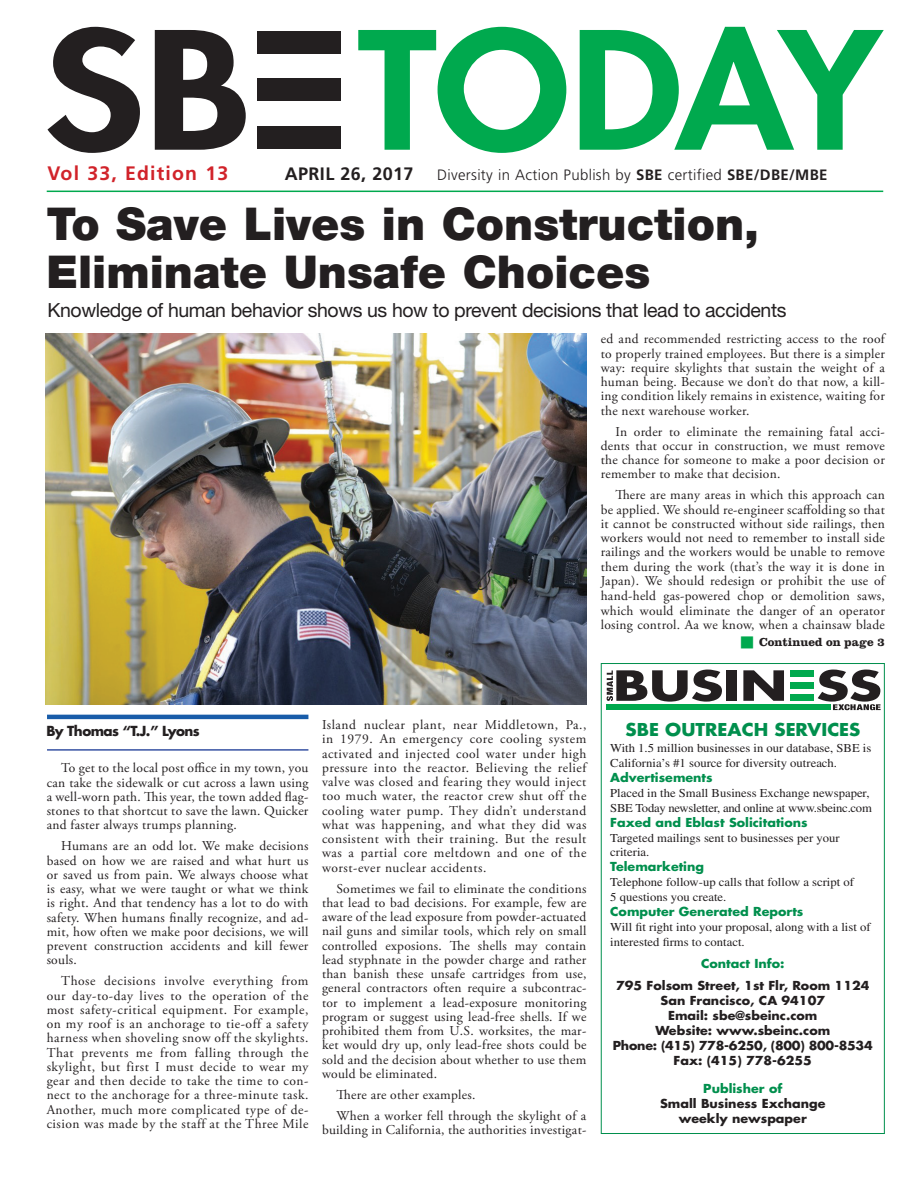
<style>
.page{position:relative;width:918px;height:1188px;background:#fff}
.page>*{position:absolute;margin:0;border:0;box-sizing:border-box;transform-origin:0 0}
.t1{font:900 45px/48px "Helvetica Neue LT";color:#231f20}
.t2{font:19.5px "Helvetica Neue LT Std";letter-spacing:-.02em;color:#231f20}
.t3{font:700 19.5px "Frutiger";letter-spacing:.06em;color:#d1232a}
.t4{font:700 18px "Frutiger";letter-spacing:.02em;color:#231f20}
.t5{font:700 17.25px "Futura";color:#008f4d;scale:1.05 1}
.t6{font:300 15px "Frutiger";letter-spacing:.02em;color:#231f20}
.t7{font:13.5px/14.2px "Adobe Garamond Pro";letter-spacing:.02em;color:#231f20;text-align:justify}
.t8{font:700 13.5px "Futura";letter-spacing:-.04em;color:#231f20}
.t9{font:12px/14.9px "Times";color:#231f20;scale:1.05 1}
.t10{font:700 12px/14.9px "Futura";color:#231f20;text-align:center;scale:1.05 1}
.t11{font:700 12px "Futura";color:#008f4d;scale:1.05 1}
.t12{font:700 12px "Clarendon LT Std";color:#231f20}
.s1{font-weight:700}
</style>
<div class="page">
<hr style="left:47px;top:191px;width:836px;height:1px;background:#00a94e">
<hr style="left:47px;top:715px;width:261px;height:4px;background:#185ca9">
<hr style="left:47px;top:749px;width:261px;height:2px;background:#3853a3">
<div style="left:601px;top:663px;width:284px;height:471px;background:#fff;border:1px solid #008f4d"></div>
<div style="left:607px;top:705px;width:224px;height:5px;background:#00a94e"></div>
<div style="left:726px;top:670px;width:11px;height:31px;background:#231f20"></div>
<svg style="left:743px;top:670px;width:41px;height:31px"></svg>
<div style="left:790px;top:670px;width:24px;height:7px;background:#00a94e"></div>
<div style="left:790px;top:682px;width:24px;height:7px;background:#00a94e"></div>
<div style="left:790px;top:694px;width:24px;height:7px;background:#00a94e"></div>
<svg style="left:607px;top:670px;width:115px;height:32px"></svg>
<svg style="left:818px;top:670px;width:63px;height:40px"></svg>
<div style="left:257px;top:126px;width:84px;height:22px;background:#231f20"></div>
<div style="left:257px;top:78px;width:84px;height:23px;background:#231f20"></div>
<div style="left:257px;top:31px;width:84px;height:22px;background:#231f20"></div>
<svg style="left:47px;top:27px;width:93px;height:126px"></svg>
<svg style="left:155px;top:30px;width:91px;height:120px"></svg>
<svg style="left:358px;top:27px;width:208px;height:126px"></svg>
<svg style="left:580px;top:27px;width:304px;height:123px"></svg>
<img style="left:46px;top:333px;width:540px;height:372px">
<h2 class="t3" style="left:47px;top:162px;width:182px">Vol 33, Edition 13</h2>
<h3 class="t4" style="left:285px;top:163px;width:130px">APRIL 26, 2017</h3>
<p class="t6" style="left:437px;top:166px;width:392px">Diversity in Action Publish by <span class="s1">SBE</span> certified <span class="s1">SBE/DBE/MBE</span></p>
<h1 class="t1" style="left:46px;top:199px;width:714px">To Save Lives in Construction,<br>Eliminate Unsafe Choices</h1>
<h2 class="t2" style="left:47px;top:298px;width:741px">Knowledge of human behavior shows us how to prevent decisions that lead to accidents</h2>
<p class="t7" style="left:601px;top:332px;width:286px">ed and recommended restricting access to the roof to properly trained employees. But there is a simpler way: require skylights that sustain the weight of a human being. Because we don’t do that now, a kill&shy;ing condition likely remains in existence, waiting for the next warehouse worker.</p>
<p class="t7" style="left:601px;top:425px;width:286px;text-indent:15px">In order to eliminate the remaining fatal acci&shy;dents that occur in construction, we must remove the chance for someone to make a poor decision or remember to make that decision.</p>
<p class="t7" style="left:601px;top:488px;width:286px;text-indent:15px">There are many areas in which this approach can be applied. We should re-engineer scaffolding so that it cannot be constructed without side railings, then workers would not need to remember to install side railings and the workers would be unable to remove them during the work (that’s the way it is done in Japan). We should redesign or prohibit the use of hand-held gas-powered chop or demolition saws, which would eliminate the danger of an operator losing control. Aa we know, when a chainsaw blade</p>
<p class="t12" style="left:759px;top:635px;width:127px">Continued on page 3</p>
<p class="t8" style="left:46px;top:722px;width:155px">By Thomas “T.J.” Lyons</p>
<p class="t7" style="left:47px;top:761px;width:263px;text-indent:15px">To get to the local post office in my town, you can take the sidewalk or cut across a lawn using a well-worn path. This year, the town added flag&shy;stones to that shortcut to save the lawn. Quicker and faster always trumps planning.</p>
<p class="t7" style="left:47px;top:839px;width:263px;text-indent:15px">Humans are an odd lot. We make decisions based on how we are raised and what hurt us or saved us from pain. We always choose what is easy, what we were taught or what we think is right. And that tendency has a lot to do with safety. When humans finally recognize, and ad&shy;mit, how often we make poor decisions, we will prevent construction accidents and kill fewer souls.</p>
<p class="t7" style="left:47px;top:974px;width:263px;text-indent:15px">Those decisions involve everything from our day-to-day lives to the operation of the most safety-critical equipment. For example, on my roof is an anchorage to tie-off a safety harness when shoveling snow off the skylights.<br>That prevents me from falling through the skylight, but first I must decide to wear my gear and then decide to take the time to con&shy;nect to the anchorage for a three-minute task.<br>Another, much more complicated type of de&shy;cision was made by the staff at the Three Mile</p>
<p class="t7" style="left:322px;top:718px;width:266px">Island nuclear plant, near Middletown, Pa., in 1979. An emergency core cooling system activated and injected cool water under high pressure into the reactor. Believing the relief valve was closed and fearing they would inject too much water, the reactor crew shut off the cooling water pump. They didn’t understand what was happening, and what they did was consistent with their training. But the result was a partial core meltdown and one of the worst-ever nuclear accidents.</p>
<p class="t7" style="left:322px;top:882px;width:266px;text-indent:15px">Sometimes we fail to eliminate the conditions that lead to bad decisions. For example, few are aware of the lead exposure from powder-actuated nail guns and similar tools, which rely on small controlled exposions. The shells may contain lead styphnate in the powder charge and rather than banish these unsafe cartridges from use, general contractors often require a subcontrac&shy;tor to implement a lead-exposure monitoring program or suggest using lead-free shells. If we prohibited them from U.S. worksites, the mar&shy;ket would dry up, only lead-free shots could be sold and the decision about whether to use them would be eliminated.</p>
<p class="t7" style="left:337px;top:1085px;width:251px;line-height:21px">There are other examples.<br>When a worker fell through the skylight of a</p>
<p class="t7" style="left:322px;top:1123px;width:266px">building in California, the authorities investigat-</p>
<p class="t5" style="left:626px;top:718px;width:225px">SBE OUTREACH SERVICES</p>
<p class="t9" style="left:610px;top:741px;width:250px">With 1.5 million businesses in our database, SBE is<br>California’s #1 source for diversity outreach.</p>
<p class="t11" style="left:610px;top:769px;width:99px">Advertisements</p>
<p class="t9" style="left:610px;top:785px;width:251px">Placed in the Small Business Exchange newspaper,<br>SBE Today newsletter, and online at www.sbeinc.com</p>
<p class="t11" style="left:610px;top:814px;width:189px">Faxed and Eblast Solicitations</p>
<p class="t9" style="left:610px;top:830px;width:220px">Targeted mailings sent to businesses per your criteria.</p>
<p class="t11" style="left:610px;top:859px;width:91px">Telemarketing</p>
<p class="t9" style="left:610px;top:875px;width:234px">Telephone follow-up calls that follow a script of<br>5 questions you create.</p>
<p class="t11" style="left:610px;top:904px;width:186px">Computer Generated Reports</p>
<p class="t9" style="left:610px;top:920px;width:249px">Will fit right into your proposal, along with a list of interested firms to contact.</p>
<p class="t11" style="left:701px;top:955px;width:81px">Contact Info:</p>
<p class="t10" style="left:613px;top:978px;width:249px">795 Folsom Street, 1st Flr, Room 1124<br>San Francisco, CA 94107<br>Email: sbe@sbeinc.com<br>Website: www.sbeinc.com<br>Phone: (415) 778-6250, (800) 800-8534<br>Fax: (415) 778-6255</p>
<p class="t11" style="left:703px;top:1081px;width:77px">Publisher of</p>
<p class="t10" style="left:660px;top:1096px;width:159px">Small Business Exchange weekly newspaper</p>
</div>
